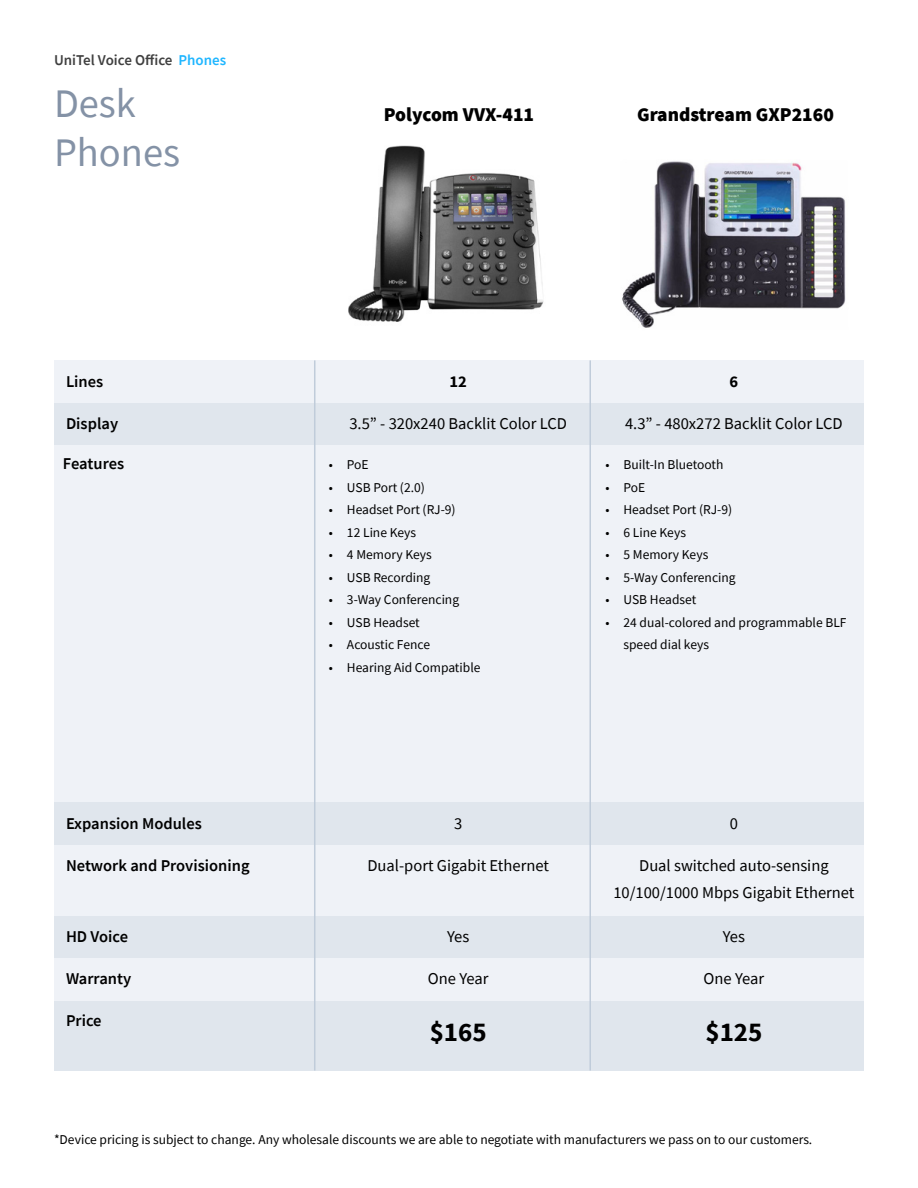
<style>
.page{position:relative;width:918px;height:1188px;background:#fff}
.page>*{position:absolute;margin:0;border:0;box-sizing:border-box;transform-origin:0 0}
.t1{font:40.5px/48.6px "Source Sans Pro";color:#8492a6}
.t2{font:700 27px "Source Sans Pro";color:#000}
.t3{font:900 19.5px "Source Sans Pro";color:#000}
.t4{font:16.5px/27px "Source Sans Pro";color:#000;text-align:center}
.t5{font:600 16.5px "Source Sans Pro";color:#000}
.t6{font:700 16.5px "Source Sans Pro";color:#000}
.t7{font:600 15px "Source Sans Pro";color:#404040}
.t8{font:13.5px/22.5px "Source Sans Pro";color:#000}
.s1{color:#1fb6ff}
</style>
<div class="page">
<img style="left:348px;top:145px;width:196px;height:177px">
<img style="left:622px;top:161px;width:224px;height:167px">
<div style="left:54px;top:360px;width:810px;height:43px;background:#eff2f7"></div>
<div style="left:54px;top:403px;width:810px;height:42px;background:#e0e6ed"></div>
<div style="left:54px;top:802px;width:810px;height:43px;background:#e0e6ed"></div>
<div style="left:54px;top:916px;width:810px;height:42px;background:#e0e6ed"></div>
<div style="left:54px;top:1000px;width:810px;height:71px;background:#e0e6ed"></div>
<div style="left:54px;top:845px;width:810px;height:71px;background:#eff2f7"></div>
<div style="left:54px;top:958px;width:810px;height:43px;background:#eff2f7"></div>
<div style="left:54px;top:445px;width:810px;height:357px;background:#eff2f7"></div>
<hr style="left:590px;top:360px;width:1px;height:711px;background:#c0ccda">
<hr style="left:314px;top:360px;width:1px;height:711px;background:#c0ccda">
<p class="t7" style="left:54px;top:50px;width:174px">UniTel Voice Office <span class="s1">Phones</span></p>
<h1 class="t1" style="left:54px;top:79px;width:128px">Desk<br>Phones</h1>
<h3 class="t3" style="left:384px;top:101px;width:152px">Polycom VVX-411</h3>
<h3 class="t3" style="left:637px;top:101px;width:198px">Grandstream GXP2160</h3>
<p class="t5" style="left:66px;top:370px;width:39px">Lines</p>
<p class="t5" style="left:66px;top:413px;width:54px">Display</p>
<p class="t6" style="left:450px;top:370px;width:19px">12</p>
<p class="t4" style="left:349px;top:410px;width:219px">3.5” - 320x240 Backlit Color LCD</p>
<p class="t6" style="left:730px;top:370px;width:10px">6</p>
<p class="t4" style="left:625px;top:410px;width:219px">4.3” - 480x272 Backlit Color LCD</p>
<p class="t5" style="left:63px;top:452px;width:63px">Features</p>
<p class="t8" style="left:329px;top:454px;width:41px">• PoE</p>
<p class="t8" style="left:329px;top:476px;width:97px">• USB Port (2.0)</p>
<p class="t8" style="left:329px;top:499px;width:128px">• Headset Port (RJ-9)</p>
<p class="t8" style="left:329px;top:521px;width:89px">• 12 Line Keys</p>
<p class="t8" style="left:329px;top:544px;width:104px">• 4 Memory Keys</p>
<p class="t8" style="left:329px;top:566px;width:103px">• USB Recording</p>
<p class="t8" style="left:329px;top:589px;width:132px">• 3-Way Conferencing</p>
<p class="t8" style="left:329px;top:611px;width:92px">• USB Headset</p>
<p class="t8" style="left:329px;top:634px;width:103px">• Acoustic Fence</p>
<p class="t8" style="left:329px;top:656px;width:153px">• Hearing Aid Compatible</p>
<p class="t8" style="left:605px;top:454px;width:120px">• Built-In Bluetooth</p>
<p class="t8" style="left:605px;top:476px;width:41px">• PoE</p>
<p class="t8" style="left:605px;top:499px;width:128px">• Headset Port (RJ-9)</p>
<p class="t8" style="left:605px;top:521px;width:82px">• 6 Line Keys</p>
<p class="t8" style="left:605px;top:544px;width:104px">• 5 Memory Keys</p>
<p class="t8" style="left:605px;top:566px;width:132px">• 5-Way Conferencing</p>
<p class="t8" style="left:605px;top:589px;width:92px">• USB Headset</p>
<p class="t8" style="left:623px;top:611px;width:225px;text-indent:-18px">• 24 dual-colored and programmable BLF speed dial keys</p>
<p class="t5" style="left:66px;top:812px;width:137px">Expansion Modules</p>
<p class="t4" style="left:454px;top:810px;width:10px">3</p>
<p class="t4" style="left:730px;top:810px;width:10px">0</p>
<p class="t5" style="left:66px;top:855px;width:185px">Network and Provisioning</p>
<p class="t4" style="left:367px;top:852px;width:183px">Dual-port Gigabit Ethernet</p>
<p class="t4" style="left:613px;top:852px;width:243px">Dual switched auto-sensing<br>10/100/1000 Mbps Gigabit Ethernet</p>
<p class="t5" style="left:66px;top:926px;width:64px">HD Voice</p>
<p class="t4" style="left:447px;top:923px;width:24px">Yes</p>
<p class="t4" style="left:723px;top:923px;width:24px">Yes</p>
<p class="t5" style="left:66px;top:968px;width:67px">Warranty</p>
<p class="t5" style="left:66px;top:1010px;width:37px">Price</p>
<p class="t4" style="left:428px;top:965px;width:62px">One Year</p>
<h2 class="t2" style="left:430px;top:1014px;width:59px">$165</h2>
<p class="t4" style="left:704px;top:965px;width:62px">One Year</p>
<h2 class="t2" style="left:705px;top:1014px;width:59px">$125</h2>
<p class="t8" style="left:54px;top:1128px;width:760px">*Device pricing is subject to change. Any wholesale discounts we are able to negotiate with manufacturers we pass on to our customers.</p>
</div>
